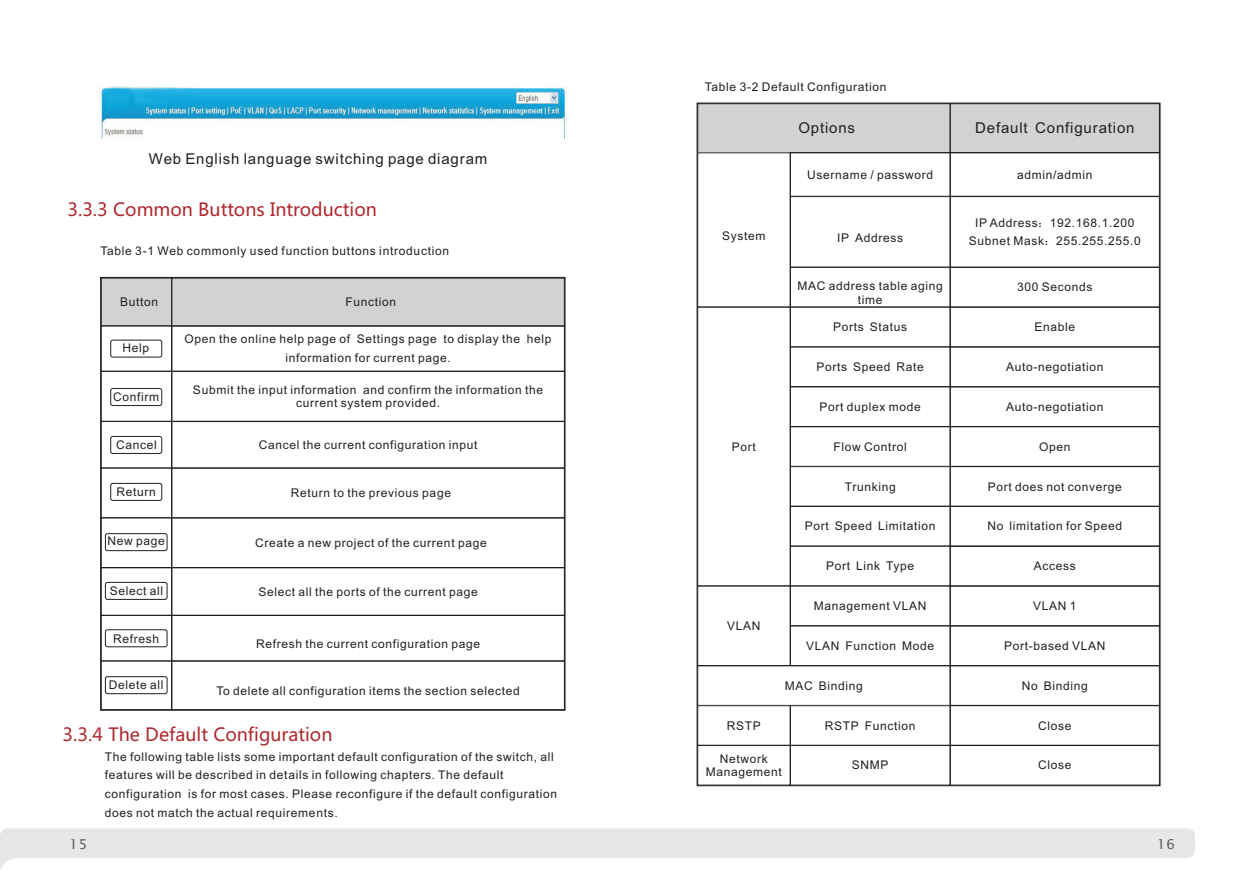
<style>
.page{position:relative;width:1259px;height:893px;background:#fff}
.page>*{position:absolute;margin:0;border:0;box-sizing:border-box;transform-origin:0 0}
.t1{font:18px "Microsoft Ya Hei";color:#ae2930}
.t2{font:15px "Arial";letter-spacing:.055em;color:#231f20}
.t3{font:13.5px "Lucida Sans Unicode";color:#57585a}
.t4{font:12px/18.8px "Arial";letter-spacing:.055em;color:#231f20;text-align:center}
.s1{font-family:"Sim Sun"}
</style>
<div class="page">
<svg style="left:0;top:828px;width:1195px;height:42px;fill:#e6e7e9"></svg>
<img style="left:99px;top:86px;width:468px;height:52px">
<div style="left:698px;top:104px;width:252px;height:49px;background:#d1d2d4"></div>
<div style="left:697px;top:104px;width:253px;height:49px;border:1px solid #231f20"></div>
<div style="left:950px;top:104px;width:209px;height:49px;background:#d1d2d4"></div>
<div style="left:950px;top:104px;width:209px;height:49px;border:1px solid #231f20"></div>
<div style="left:790px;top:196px;width:160px;height:71px;border:1px solid #231f20"></div>
<div style="left:950px;top:196px;width:209px;height:71px;border:1px solid #231f20"></div>
<div style="left:790px;top:267px;width:160px;height:40px;border:1px solid #231f20"></div>
<div style="left:950px;top:267px;width:209px;height:40px;border:1px solid #231f20"></div>
<div style="left:697px;top:307px;width:93px;height:279px;border:1px solid #231f20"></div>
<div style="left:790px;top:307px;width:160px;height:40px;border:1px solid #231f20"></div>
<div style="left:950px;top:307px;width:209px;height:40px;border:1px solid #231f20"></div>
<div style="left:790px;top:347px;width:160px;height:40px;border:1px solid #231f20"></div>
<div style="left:950px;top:347px;width:209px;height:40px;border:1px solid #231f20"></div>
<div style="left:790px;top:387px;width:160px;height:40px;border:1px solid #231f20"></div>
<div style="left:950px;top:387px;width:209px;height:40px;border:1px solid #231f20"></div>
<div style="left:790px;top:466px;width:160px;height:40px;border:1px solid #231f20"></div>
<div style="left:950px;top:466px;width:209px;height:40px;border:1px solid #231f20"></div>
<div style="left:790px;top:506px;width:160px;height:40px;border:1px solid #231f20"></div>
<div style="left:950px;top:506px;width:209px;height:40px;border:1px solid #231f20"></div>
<div style="left:790px;top:546px;width:160px;height:40px;border:1px solid #231f20"></div>
<div style="left:950px;top:546px;width:209px;height:40px;border:1px solid #231f20"></div>
<div style="left:697px;top:586px;width:93px;height:80px;border:1px solid #231f20"></div>
<div style="left:790px;top:586px;width:160px;height:40px;border:1px solid #231f20"></div>
<div style="left:950px;top:586px;width:209px;height:40px;border:1px solid #231f20"></div>
<div style="left:790px;top:626px;width:160px;height:40px;border:1px solid #231f20"></div>
<div style="left:950px;top:626px;width:209px;height:40px;border:1px solid #231f20"></div>
<div style="left:697px;top:705px;width:93px;height:40px;border:1px solid #231f20"></div>
<div style="left:790px;top:705px;width:160px;height:40px;border:1px solid #231f20"></div>
<div style="left:950px;top:705px;width:209px;height:40px;border:1px solid #231f20"></div>
<div style="left:697px;top:745px;width:93px;height:40px;border:1px solid #231f20"></div>
<div style="left:790px;top:745px;width:160px;height:40px;border:1px solid #231f20"></div>
<div style="left:950px;top:745px;width:209px;height:40px;border:1px solid #231f20"></div>
<div style="left:101px;top:278px;width:71px;height:48px;background:#d1d2d4"></div>
<div style="left:101px;top:278px;width:71px;height:48px;border:1px solid #231f20"></div>
<div style="left:172px;top:278px;width:392px;height:48px;background:#d1d2d4"></div>
<div style="left:172px;top:278px;width:392px;height:48px;border:1px solid #231f20"></div>
<div style="left:172px;top:326px;width:392px;height:45px;border:1px solid #231f20"></div>
<div style="left:101px;top:371px;width:71px;height:50px;border:1px solid #231f20"></div>
<div style="left:172px;top:371px;width:392px;height:50px;border:1px solid #231f20"></div>
<div style="left:101px;top:421px;width:71px;height:47px;border:1px solid #231f20"></div>
<div style="left:172px;top:421px;width:392px;height:47px;border:1px solid #231f20"></div>
<div style="left:101px;top:468px;width:71px;height:50px;border:1px solid #231f20"></div>
<div style="left:172px;top:468px;width:392px;height:50px;border:1px solid #231f20"></div>
<div style="left:101px;top:518px;width:71px;height:50px;border:1px solid #231f20"></div>
<div style="left:172px;top:518px;width:392px;height:50px;border:1px solid #231f20"></div>
<div style="left:101px;top:615px;width:71px;height:46px;border:1px solid #231f20"></div>
<div style="left:172px;top:615px;width:392px;height:46px;border:1px solid #231f20"></div>
<div style="left:172px;top:661px;width:392px;height:49px;border:1px solid #231f20"></div>
<div style="left:110px;top:340px;width:52px;height:18px;border:1px solid #231f20;border-radius:2px"></div>
<div style="left:105px;top:676px;width:62px;height:18px;border:1px solid #231f20;border-radius:2px"></div>
<div style="left:110px;top:388px;width:52px;height:18px;border:1px solid #231f20;border-radius:2px"></div>
<div style="left:110px;top:436px;width:52px;height:18px;border:1px solid #231f20;border-radius:2px"></div>
<div style="left:110px;top:483px;width:52px;height:18px;border:1px solid #231f20;border-radius:2px"></div>
<div style="left:105px;top:629px;width:62px;height:18px;border:1px solid #231f20;border-radius:2px"></div>
<div style="left:105px;top:582px;width:62px;height:18px;border:1px solid #231f20;border-radius:2px"></div>
<div style="left:105px;top:533px;width:62px;height:18px;border:1px solid #231f20;border-radius:2px"></div>
<p class="t4" style="left:705px;top:78px;width:183px">Table 3-2 Default Configuration</p>
<p class="t2" style="left:149px;top:153px;width:340px">Web English language switching page diagram</p>
<h1 class="t1" style="left:67px;top:201px;width:311px">3.3.3 Common Buttons Introduction</h1>
<p class="t4" style="left:100px;top:242px;width:350px">Table 3-1 Web commonly used function buttons introduction</p>
<p class="t4" style="left:120px;top:294px;width:40px">Button</p>
<p class="t4" style="left:345px;top:294px;width:52px">Function</p>
<p class="t4" style="left:185px;top:331px;width:368px">Open the online help page of Settings page to display the help information for current page.</p>
<p class="t4" style="left:193px;top:381px;width:165px">Submit the input information</p>
<p class="t4" style="left:123px;top:339px;width:28px">Help</p>
<p class="t4" style="left:113px;top:389px;width:48px">Confirm</p>
<p class="t4" style="left:116px;top:437px;width:42px">Cancel</p>
<p class="t4" style="left:116px;top:484px;width:41px">Return</p>
<p class="t4" style="left:296px;top:384px;width:249px;line-height:13.4px;text-align:left;text-indent:67px">and confirm the information the current system provided.</p>
<p class="t4" style="left:259px;top:436px;width:220px">Cancel the current configuration input</p>
<p class="t4" style="left:291px;top:485px;width:162px">Return to the previous page</p>
<p class="t4" style="left:255px;top:534px;width:233px">Create a new project of the current page</p>
<p class="t4" style="left:258px;top:583px;width:221px">Select all the ports of the current page</p>
<p class="t4" style="left:107px;top:533px;width:59px">New page</p>
<p class="t4" style="left:110px;top:583px;width:55px">Select all</p>
<p class="t4" style="left:113px;top:630px;width:48px">Refresh</p>
<p class="t4" style="left:109px;top:677px;width:56px">Delete all</p>
<p class="t4" style="left:256px;top:635px;width:226px">Refresh the current configuration page</p>
<p class="t4" style="left:216px;top:683px;width:305px">To delete all configuration items the section selected</p>
<h1 class="t1" style="left:63px;top:727px;width:271px">3.3.4 The Default Configuration</h1>
<p class="t4" style="left:105px;top:748px;width:454px;text-align:left">The following table lists some important default configuration of the switch, all features will be described in details in following chapters. The default configuration is for most cases. Please reconfigure if the default configuration does not match the actual requirements.</p>
<p class="t2" style="left:798px;top:122px;width:58px">Options</p>
<p class="t2" style="left:975px;top:122px;width:161px">Default Configuration</p>
<p class="t4" style="left:722px;top:227px;width:45px">System</p>
<p class="t4" style="left:732px;top:438px;width:26px">Port</p>
<p class="t4" style="left:727px;top:617px;width:35px">VLAN</p>
<p class="t4" style="left:807px;top:167px;width:128px">Username / password</p>
<p class="t4" style="left:1017px;top:166px;width:77px">admin/admin</p>
<p class="t4" style="left:837px;top:229px;width:68px">IP Address</p>
<p class="t4" style="left:968px;top:214px;width:174px">IP Address<span class="s1">：</span>192.168.1.200<br>Subnet Mask<span class="s1">：</span>255.255.255.0</p>
<p class="t4" style="left:797px;top:280px;width:147px;line-height:13.4px">MAC address table aging time</p>
<p class="t4" style="left:1017px;top:279px;width:77px">300 Seconds</p>
<p class="t4" style="left:833px;top:319px;width:76px">Ports Status</p>
<p class="t4" style="left:1034px;top:319px;width:42px">Enable</p>
<p class="t4" style="left:816px;top:359px;width:109px">Ports Speed Rate</p>
<p class="t4" style="left:1006px;top:359px;width:99px">Auto-negotiation</p>
<p class="t4" style="left:819px;top:398px;width:103px">Port duplex mode</p>
<p class="t4" style="left:1006px;top:398px;width:99px">Auto-negotiation</p>
<p class="t4" style="left:833px;top:438px;width:75px">Flow Control</p>
<p class="t4" style="left:1039px;top:438px;width:33px">Open</p>
<p class="t4" style="left:845px;top:478px;width:52px">Trunking</p>
<p class="t4" style="left:988px;top:478px;width:136px">Port does not converge</p>
<p class="t4" style="left:805px;top:518px;width:132px">Port Speed Limitation</p>
<p class="t4" style="left:987px;top:518px;width:136px">No limitation for Speed</p>
<p class="t4" style="left:826px;top:558px;width:90px">Port Link Type</p>
<p class="t4" style="left:1034px;top:558px;width:44px">Access</p>
<p class="t4" style="left:814px;top:598px;width:114px">Management VLAN</p>
<p class="t4" style="left:1033px;top:598px;width:45px">VLAN 1</p>
<p class="t4" style="left:806px;top:637px;width:130px">VLAN Function Mode</p>
<p class="t4" style="left:1004px;top:637px;width:103px">Port-based VLAN</p>
<p class="t4" style="left:785px;top:677px;width:80px">MAC Binding</p>
<p class="t4" style="left:1022px;top:677px;width:68px">No Binding</p>
<p class="t4" style="left:727px;top:717px;width:36px">RSTP</p>
<p class="t4" style="left:825px;top:717px;width:92px">RSTP Function</p>
<p class="t4" style="left:1038px;top:717px;width:35px">Close</p>
<p class="t4" style="left:706px;top:753px;width:78px;line-height:13.4px">Network<br>Management</p>
<p class="t4" style="left:852px;top:757px;width:38px">SNMP</p>
<p class="t4" style="left:1038px;top:757px;width:35px">Close</p>
<p class="t3" style="left:69px;top:838px;width:19px">15</p>
<p class="t3" style="left:1157px;top:838px;width:19px">16</p>
</div>
